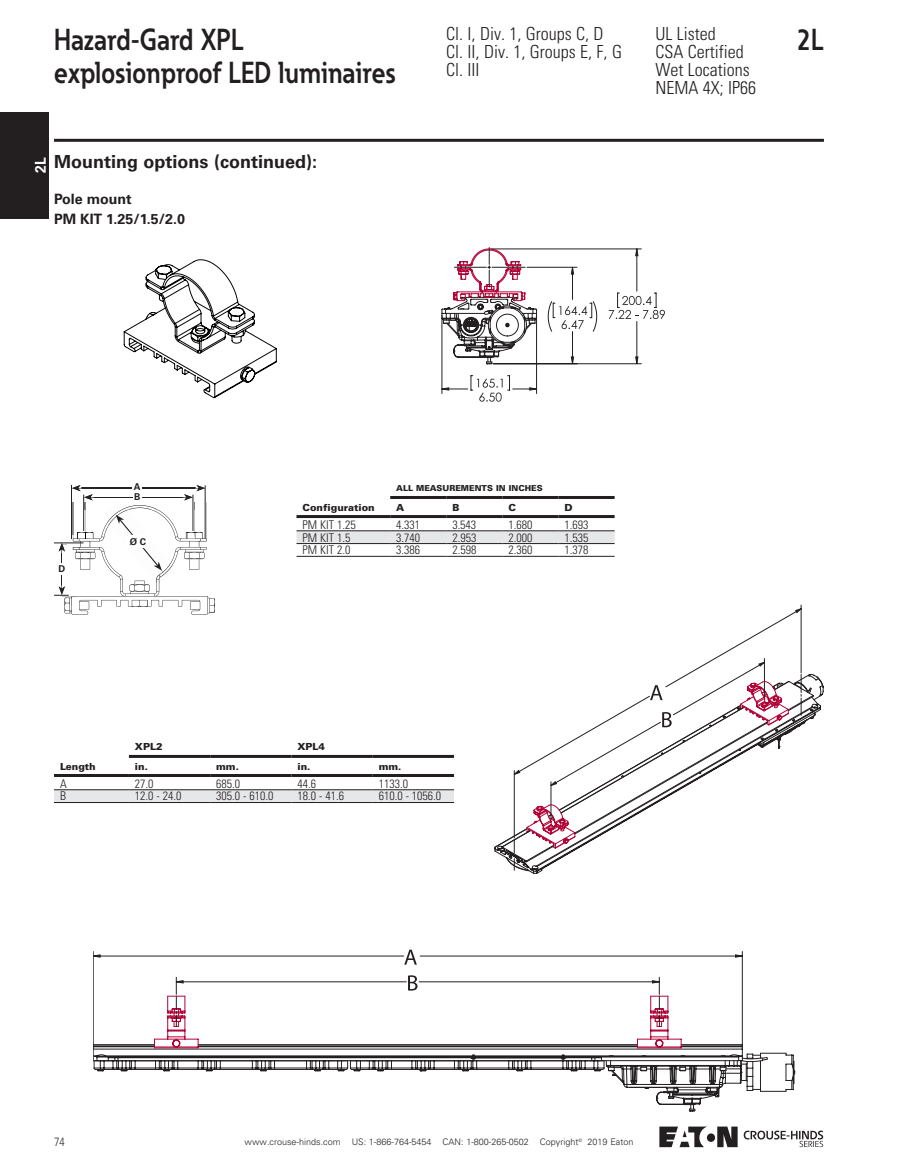
<style>
.page{position:relative;width:905px;height:1175px;background:#fff}
.page>*{position:absolute;margin:0;border:0;box-sizing:border-box;transform-origin:0 0}
.t1{font:700 30px/33px "Eaton";color:#231f20;scale:.86 1}
.t2{font:300 condensed 18px/18px "Univers LT Std";color:#231f20}
.t3{font:700 18px "Univers LT Std";color:#231f20}
.t4{font:700 15px "Univers LT Std";color:#fff;scale:.92 1}
.t5{font:700 14.25px/20px "Univers LT Std";color:#231f20}
.t6{font:300 condensed 12px "Univers LT Std";color:#231f20}
.t7{font:300 12px "Univers LT Std";color:#231f20;scale:.8 1}
.t8{font:900 9.75px "Univers LT Std";color:#231f20}
.t9{font:700 9.45px "Univers LT Std";color:#231f20}
.t10{font:300 9px "Univers LT Std";color:#231f20}
.t11{font:900 8.25px "Univers LT Std";color:#231f20}
</style>
<div class="page">
<hr style="left:54px;top:139px;width:770px;height:3px;background:#231f20">
<div style="left:706px;top:1133px;width:9px;height:8px;background:#231f20;border-radius:50%"></div>
<svg style="left:717px;top:1126px;width:20px;height:21px"></svg>
<svg style="left:659px;top:1126px;width:48px;height:21px"></svg>
<svg style="left:743px;top:1130px;width:80px;height:17px"></svg>
<div style="left:0;top:112px;width:49px;height:106px;background:#231f20"></div>
<svg style="left:124px;top:259px;width:152px;height:139px"></svg>
<svg style="left:54px;top:485px;width:161px;height:130px"></svg>
<hr style="left:193px;top:494px;width:1px;height:37px;background:#231f20">
<div style="left:133px;top:482px;width:9px;height:9px;background:#fff"></div>
<div style="left:57px;top:563px;width:9px;height:12px;background:#fff"></div>
<div style="left:133px;top:491px;width:9px;height:10px;background:#fff"></div>
<div style="left:127px;top:535px;width:22px;height:13px;background:#fff"></div>
<hr style="left:159px;top:919px;width:150px;height:1px;background:#231f20">
<hr style="left:444px;top:632px;width:1px;height:32px;background:#231f20">
<hr style="left:444px;top:613px;width:1px;height:42px;background:#231f20">
<svg style="left:93px;top:949px;width:702px;height:163px"></svg>
<svg style="left:506px;top:674px;width:315px;height:197px"></svg>
<svg style="left:514px;top:605px;width:287px;height:233px"></svg>
<svg style="left:526px;top:681px;width:262px;height:167px"></svg>
<hr style="left:508px;top:631px;width:166px;height:1px;background:#231f20">
<hr style="left:425px;top:605px;width:249px;height:1px;background:#231f20">
<svg style="left:441px;top:247px;width:224px;height:155px"></svg>
<hr style="left:492px;top:267px;width:33px;height:1px;background:#231f20">
<svg style="left:54px;top:790px;width:400px;height:12px;background:#e1e2e4"></svg>
<hr style="left:54px;top:789px;width:75px;height:1px;background:#231f20">
<hr style="left:129px;top:789px;width:81px;height:1px;background:#231f20">
<hr style="left:210px;top:789px;width:81px;height:1px;background:#231f20">
<hr style="left:291px;top:789px;width:82px;height:1px;background:#231f20">
<hr style="left:373px;top:789px;width:81px;height:1px;background:#231f20">
<hr style="left:54px;top:802px;width:75px;height:1px;background:#231f20">
<hr style="left:129px;top:802px;width:81px;height:1px;background:#231f20">
<hr style="left:210px;top:802px;width:81px;height:1px;background:#231f20">
<hr style="left:291px;top:802px;width:82px;height:1px;background:#231f20">
<hr style="left:373px;top:802px;width:81px;height:1px;background:#231f20">
<hr style="left:129px;top:755px;width:81px;height:3px;background:#231f20">
<hr style="left:210px;top:755px;width:81px;height:3px;background:#231f20">
<hr style="left:291px;top:755px;width:82px;height:3px;background:#231f20">
<hr style="left:373px;top:755px;width:81px;height:3px;background:#231f20">
<hr style="left:54px;top:774px;width:75px;height:3px;background:#231f20">
<hr style="left:129px;top:774px;width:81px;height:3px;background:#231f20">
<hr style="left:210px;top:774px;width:81px;height:3px;background:#231f20">
<hr style="left:291px;top:774px;width:82px;height:3px;background:#231f20">
<hr style="left:373px;top:774px;width:81px;height:3px;background:#231f20">
<svg style="left:296px;top:531px;width:318px;height:12px;background:#e0e1e3"></svg>
<hr style="left:296px;top:530px;width:94px;height:1px;background:#231f20">
<hr style="left:390px;top:530px;width:56px;height:1px;background:#231f20">
<hr style="left:446px;top:530px;width:56px;height:1px;background:#231f20">
<hr style="left:502px;top:530px;width:56px;height:1px;background:#231f20">
<hr style="left:558px;top:530px;width:56px;height:1px;background:#231f20">
<hr style="left:296px;top:543px;width:94px;height:1px;background:#231f20">
<hr style="left:390px;top:543px;width:56px;height:1px;background:#231f20">
<hr style="left:446px;top:543px;width:56px;height:1px;background:#231f20">
<hr style="left:502px;top:543px;width:56px;height:1px;background:#231f20">
<hr style="left:558px;top:543px;width:56px;height:1px;background:#231f20">
<hr style="left:296px;top:556px;width:94px;height:1px;background:#231f20">
<hr style="left:390px;top:556px;width:56px;height:1px;background:#231f20">
<hr style="left:446px;top:556px;width:56px;height:1px;background:#231f20">
<hr style="left:502px;top:556px;width:56px;height:1px;background:#231f20">
<hr style="left:558px;top:556px;width:56px;height:1px;background:#231f20">
<hr style="left:390px;top:496px;width:56px;height:3px;background:#231f20">
<hr style="left:446px;top:496px;width:56px;height:3px;background:#231f20">
<hr style="left:502px;top:496px;width:56px;height:3px;background:#231f20">
<hr style="left:558px;top:496px;width:56px;height:3px;background:#231f20">
<hr style="left:296px;top:515px;width:94px;height:3px;background:#231f20">
<hr style="left:390px;top:515px;width:56px;height:3px;background:#231f20">
<hr style="left:446px;top:515px;width:56px;height:3px;background:#231f20">
<hr style="left:502px;top:515px;width:56px;height:3px;background:#231f20">
<hr style="left:558px;top:515px;width:56px;height:3px;background:#231f20">
<h1 class="t1" style="left:54px;top:22px;width:399px">Hazard-Gard XPL explosionproof LED luminaires</h1>
<p class="t4" style="left:32px;top:173px;width:18px;rotate:-90deg">2L</p>
<h2 class="t3" style="left:54px;top:151px;width:264px">Mounting options (continued):</h2>
<p class="t5" style="left:54px;top:189px;width:132px">Pole mount<br>PM KIT 1.25/1.5/2.0</p>
<h2 class="t2" style="left:446px;top:24px;width:177px">Cl. I, Div. 1, Groups C, D<br>Cl. II, Div. 1, Groups E, F, G<br>Cl. III</h2>
<h2 class="t2" style="left:655px;top:24px;width:102px">UL Listed<br>CSA Certified<br>Wet Locations<br>NEMA 4X; IP66</h2>
<h1 class="t1" style="left:796px;top:22px;width:33px">2L</h1>
<p class="t9" style="left:58px;top:563px;width:8px">D</p>
<p class="t9" style="left:134px;top:481px;width:8px">A</p>
<p class="t9" style="left:134px;top:491px;width:8px">B</p>
<p class="t9" style="left:130px;top:536px;width:18px">Ø C</p>
<p class="t8" style="left:302px;top:501px;width:74px">Configuration</p>
<p class="t11" style="left:396px;top:483px;width:148px">ALL MEASUREMENTS IN INCHES</p>
<p class="t8" style="left:396px;top:501px;width:10px">A</p>
<p class="t8" style="left:452px;top:501px;width:9px">B</p>
<p class="t8" style="left:508px;top:501px;width:9px">C</p>
<p class="t8" style="left:564px;top:501px;width:10px">D</p>
<p class="t6" style="left:302px;top:517px;width:55px">PM KIT 1.25</p>
<p class="t6" style="left:396px;top:517px;width:25px">4.331</p>
<p class="t6" style="left:452px;top:517px;width:25px">3.543</p>
<p class="t6" style="left:508px;top:517px;width:25px">1.680</p>
<p class="t6" style="left:564px;top:517px;width:25px">1.693</p>
<p class="t6" style="left:302px;top:530px;width:49px">PM KIT 1.5</p>
<p class="t6" style="left:396px;top:530px;width:25px">3.740</p>
<p class="t6" style="left:452px;top:530px;width:25px">2.953</p>
<p class="t6" style="left:508px;top:530px;width:25px">2.000</p>
<p class="t6" style="left:564px;top:530px;width:25px">1.535</p>
<p class="t6" style="left:302px;top:543px;width:49px">PM KIT 2.0</p>
<p class="t6" style="left:396px;top:543px;width:25px">3.386</p>
<p class="t6" style="left:452px;top:543px;width:25px">2.598</p>
<p class="t6" style="left:508px;top:543px;width:25px">2.360</p>
<p class="t6" style="left:564px;top:543px;width:25px">1.378</p>
<p class="t8" style="left:60px;top:760px;width:37px">Length</p>
<p class="t8" style="left:135px;top:740px;width:29px">XPL2</p>
<p class="t8" style="left:297px;top:740px;width:29px">XPL4</p>
<p class="t8" style="left:135px;top:760px;width:14px">in.</p>
<p class="t8" style="left:216px;top:760px;width:24px">mm.</p>
<p class="t8" style="left:297px;top:760px;width:14px">in.</p>
<p class="t8" style="left:379px;top:760px;width:24px">mm.</p>
<p class="t6" style="left:60px;top:776px;width:8px">A</p>
<p class="t6" style="left:135px;top:776px;width:20px">27.0</p>
<p class="t6" style="left:216px;top:776px;width:25px">685.0</p>
<p class="t6" style="left:297px;top:776px;width:20px">44.6</p>
<p class="t6" style="left:379px;top:776px;width:31px">1133.0</p>
<p class="t6" style="left:60px;top:789px;width:7px">B</p>
<p class="t6" style="left:135px;top:789px;width:48px">12.0 - 24.0</p>
<p class="t6" style="left:216px;top:789px;width:59px">305.0 - 610.0</p>
<p class="t6" style="left:297px;top:789px;width:48px">18.0 - 41.6</p>
<p class="t6" style="left:379px;top:789px;width:64px">610.0 - 1056.0</p>
<p class="t7" style="left:54px;top:1134px;width:15px">74</p>
<p class="t10" style="left:587px;top:1136px;width:47px">2019 Eaton</p>
<p class="t10" style="left:244px;top:1136px;width:339px">www.crouse-hinds.com US: 1-866-764-5454 CAN: 1-800-265-0502 Copyright<sup>©</sup></p>
</div>
